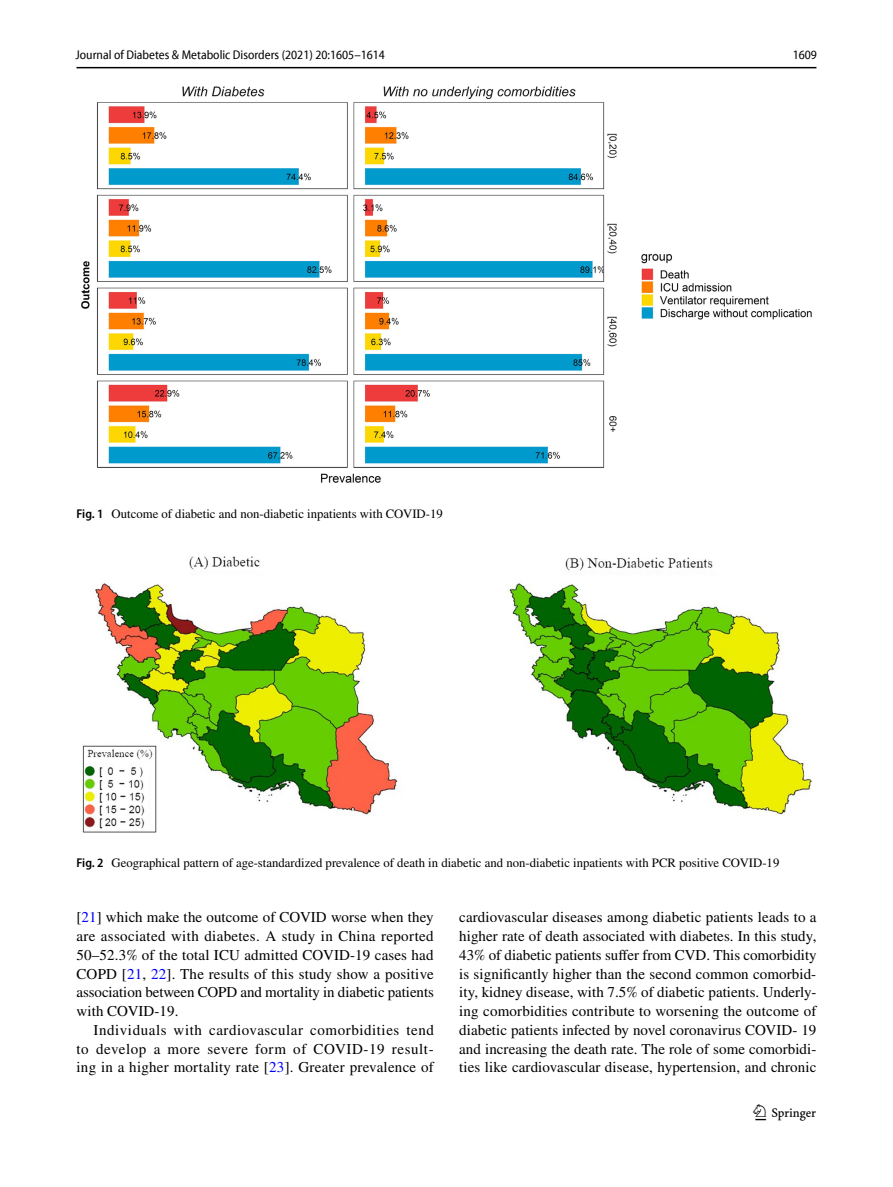
<style>
.page{position:relative;width:893px;height:1187px;background:#fff}
.page>*{position:absolute;margin:0;border:0;box-sizing:border-box;transform-origin:0 0}
.t1{font:22.5px "Springnew Regular 3";color:#000}
.t2{font:15px/18.8px "STIX";letter-spacing:.01em;color:#000;text-align:justify}
.t3{font:12.75px "STIX";color:#000}
.t4{font:semi-condensed 12.75px "Myriad Pro Unic";color:#000}
.s1{font-family:"Myriad Pro";font-weight:600;font-stretch:semi-condensed}
.s2{color:#00f}
</style>
<div class="page">
<hr style="left:77px;top:67px;width:739px;height:1px;background:#000">
<img style="left:81px;top:87px;width:731px;height:396px">
<img style="left:82px;top:556px;width:730px;height:276px">
<p class="t4" style="left:76px;top:50px;width:311px">Journal of Diabetes &amp; Metabolic Disorders (2021) 20:1605–1614</p>
<p class="t4" style="left:793px;top:50px;width:26px">1609</p>
<p class="t3" style="left:77px;top:505px;width:368px"><span class="s1">Fig. 1</span> Outcome of diabetic and non-diabetic inpatients with COVID-19</p>
<p class="t3" style="left:77px;top:854px;width:704px"><span class="s1">Fig. 2</span> Geographical pattern of age-standardized prevalence of death in diabetic and non-diabetic inpatients with PCR positive COVID-19</p>
<p class="t2" style="left:77px;top:908px;width:359px">[<span class="s2">21</span>] which make the outcome of COVID worse when they are associated with diabetes. A study in China reported 50–52.3% of the total ICU admitted COVID-19 cases had COPD [<span class="s2">21</span>, <span class="s2">22</span>]. The results of this study show a positive association between COPD and mortality in diabetic patients with COVID-19.</p>
<p class="t2" style="left:77px;top:1021px;width:359px;text-indent:17px">Individuals with cardiovascular comorbidities tend to develop a more severe form of COVID-19 result&shy;ing in a higher mortality rate [<span class="s2">23</span>]. Greater prevalence of</p>
<p class="t2" style="left:459px;top:908px;width:359px">cardiovascular diseases among diabetic patients leads to a higher rate of death associated with diabetes. In this study, 43% of diabetic patients suffer from CVD. This comorbidity is significantly higher than the second common comorbid&shy;ity, kidney disease, with 7.5% of diabetic patients. Underly&shy;ing comorbidities contribute to worsening the outcome of diabetic patients infected by novel coronavirus COVID- 19 and increasing the death rate. The role of some comorbidi&shy;ties like cardiovascular disease, hypertension, and chronic</p>
<h1 class="t1" style="left:755px;top:1104px;width:62px">1 3</h1>
</div>
